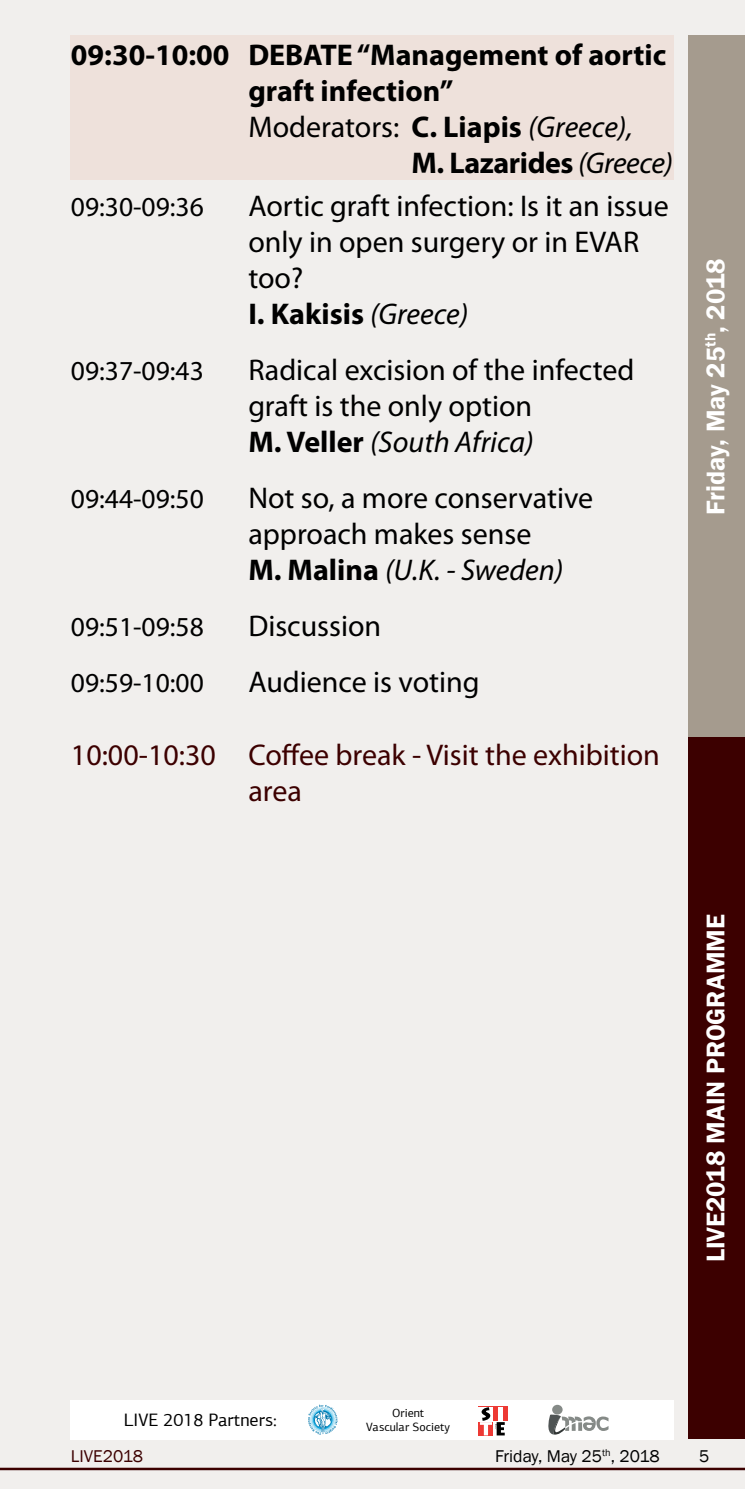
<style>
.page{position:relative;width:745px;height:1489px;background:#fff}
.page>*{position:absolute;margin:0;border:0;box-sizing:border-box;transform-origin:0 0}
.t1{font:30px/36px "Myriad Pro";color:#000}
.t2{font:700 30px "Myriad Pro";color:#000}
.t3{font:30px/36px "Myriad Pro";color:#3c0000}
.t4{font:27.5px "Myriad Pro";color:#000}
.t5{font:600 26.25px "Franklin Gothic";color:#fff}
.t6{font:18px "PF Agora Sans Pro";color:#000}
.t7{font:17.5px "Franklin Gothic";color:#000}
.t8{font:17.5px "Franklin Gothic";color:#3c0000}
.t9{font:12px/14.5px "PF Agora Sans Pro";color:#000;text-align:center}
.s1{font-weight:700}
.s2{font-style:italic}
.s3{font-weight:400;font-style:italic}
</style>
<div class="page">
<div style="left:0;top:0;width:744px;height:1488px;background:#f1efed"></div>
<hr style="left:0;top:1467px;width:744px;height:2px;background:#3c0000">
<div style="left:687px;top:737px;width:57px;height:702px;background:#3c0000"></div>
<div style="left:687px;top:35px;width:57px;height:702px;background:#a59b8e"></div>
<div style="left:71px;top:1399px;width:602px;height:40px;background:#fff"></div>
<svg style="left:308px;top:1404px;width:30px;height:30px"></svg>
<div style="left:478px;top:1406px;width:30px;height:29px;background:#ed3934"></div>
<div style="left:478px;top:1406px;width:15px;height:14px;background:#fff"></div>
<svg style="left:504px;top:1421px;width:3px;height:14px"></svg>
<svg style="left:479px;top:1406px;width:25px;height:29px"></svg>
<svg style="left:551px;top:1404px;width:11px;height:10px"></svg>
<svg style="left:548px;top:1414px;width:60px;height:20px"></svg>
<div style="left:71px;top:35px;width:602px;height:145px;background:#eee1db"></div>
<p class="t2" style="left:71px;top:35px;width:596px">09:30-10:00 DEBATE “Management of aortic</p>
<p class="t2" style="left:248px;top:71px;width:206px">graft infection”</p>
<p class="t1" style="left:248px;top:108px;width:385px">Moderators: <span class="s1">C. Liapis</span> <span class="s2">(Greece),</span></p>
<p class="t2" style="left:411px;top:143px;width:263px">M. Lazarides <span class="s3">(Greece)</span></p>
<p class="t4" style="left:71px;top:190px;width:134px">09:30-09:36</p>
<p class="t1" style="left:248px;top:188px;width:421px">Aortic graft infection: Is it an issue only in open surgery or in EVAR too?<br><span class="s1">I. Kakisis</span> <span class="s2">(Greece)</span></p>
<p class="t4" style="left:71px;top:354px;width:134px">09:37-09:43</p>
<p class="t1" style="left:248px;top:352px;width:387px">Radical excision of the infected graft is the only option<br><span class="s1">M. Veller</span> <span class="s2">(South Africa)</span></p>
<p class="t4" style="left:71px;top:482px;width:134px">09:44-09:50</p>
<p class="t1" style="left:248px;top:480px;width:346px">Not so, a more conservative approach makes sense<br><span class="s1">M. Malina</span> <span class="s2">(U.K. - Sweden)</span></p>
<p class="t4" style="left:71px;top:610px;width:134px">09:51-09:58</p>
<p class="t1" style="left:248px;top:608px;width:134px">Discussion</p>
<p class="t4" style="left:71px;top:666px;width:134px">09:59-10:00</p>
<p class="t1" style="left:248px;top:664px;width:233px">Audience is voting</p>
<p class="t3" style="left:248px;top:736px;width:413px;text-indent:-177px">10:00-10:30 Coffee break - Visit the exhibition area</p>
<p class="t5" style="left:699px;top:514px;width:258px;rotate:-90deg">Friday, May 25<sup>th</sup>, 2018</p>
<p class="t5" style="left:699px;top:1262px;width:349px;rotate:-90deg">LIVE2018 MAIN PROGRAMME</p>
<p class="t6" style="left:124px;top:1409px;width:154px">LIVE 2018 Partners:</p>
<p class="t9" style="left:366px;top:1405px;width:85px">Orient<br>Vascular Society</p>
<p class="t8" style="left:71px;top:1445px;width:74px">LIVE2018</p>
<p class="t7" style="left:495px;top:1445px;width:166px">Friday, May 25<sup>th</sup>, 2018</p>
<p class="t7" style="left:698px;top:1445px;width:12px">5</p>
</div>
